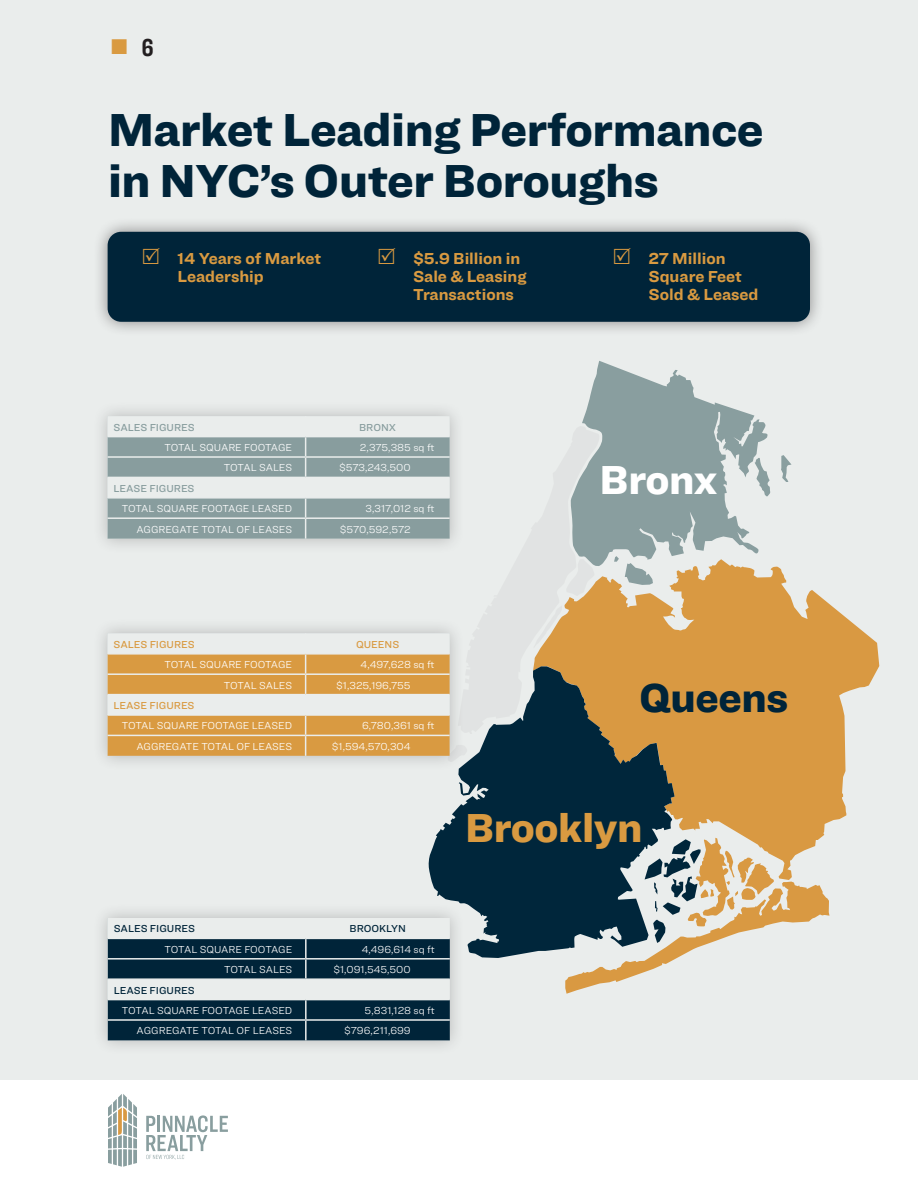
<style>
.page{position:relative;width:918px;height:1188px;background:#fff}
.page>*{position:absolute;margin:0;border:0;box-sizing:border-box;transform-origin:0 0}
.H1_Building_Title_32pt_Black_Dark_Blue{font:900 48px/51px "Ringside";letter-spacing:-.01em;color:#002439}
.H1_Building_Title_32pt_Black_Dark_Blue-2{font:900 42px "Ringside";letter-spacing:-.01em;color:#d99a41}
.H1_Building_Title_32pt_Black_Dark_Blue-3{font:900 42px "Ringside";letter-spacing:-.01em;color:#002439}
.H1_Building_Title_32pt_Black_Dark_Blue-4{font:900 42px "Ringside";letter-spacing:-.01em;color:#fff}
.t1{font:700 25.5px "Ringside Compressed";color:#231f20}
.t2{font:700 16.5px/18px "Ringside";color:#d99a41}
.Expense_Table__Sum_Dollar_10_Bold_black{font:300 10.5px "Ringside";letter-spacing:-.005em;color:#fff}
.Distance_Table__Address_12_Light_black{font:300 10.5px "Ringside";color:#fff}
.Distance_Table__POI_12_Semibold_black{font:500 10.5px "Ringside";color:#889d9e}
.Distance_Table__POI_12_Semibold_black-2{font:500 10.5px "Ringside";color:#d99a41}
.Distance_Table__POI_12_Semibold_black-3{font:500 10.5px "Ringside";color:#002439}
.Distance_Table__Number_8_Bold_black{font:500 10.5px "Ringside";color:#002439}
.Distance_Table__Number_8_Bold_black-2{font:500 10.5px "Ringside";color:#d99a41}
.Distance_Table__Number_8_Bold_black-3{font:500 10.5px "Ringside";color:#889d9e}
.s1{color:#d99a41}
</style>
<div class="page">
<svg style="left:146px;top:1115px;width:82px;height:45px"></svg>
<svg style="left:108px;top:1094px;width:29px;height:73px"></svg>
<div style="left:0;top:0;width:918px;height:1080px;background:#eaedec"></div>
<svg style="left:675px;top:566px;width:204px;height:272px;fill:#d99942"></svg>
<svg style="left:781px;top:455px;width:11px;height:27px"></svg>
<svg style="left:429px;top:762px;width:246px;height:196px;background:#1e3f50"></svg>
<svg style="left:565px;top:838px;width:264px;height:156px"></svg>
<div style="left:92px;top:217px;width:733px;height:120px;background:#231f20;opacity:.5"></div>
<div style="left:108px;top:232px;width:702px;height:90px;background:#002439;border-radius:14px"></div>
<div style="left:92px;top:401px;width:373px;height:153px;background:#231f20;opacity:.25"></div>
<div style="left:92px;top:618px;width:373px;height:154px;background:#231f20;opacity:.25"></div>
<svg style="left:108px;top:361px;width:663px;height:401px"></svg>
<div style="left:93px;top:903px;width:372px;height:153px;background:#231f20;opacity:.25"></div>
<svg style="left:108px;top:918px;width:342px;height:122px"></svg>
<h3 class="t1" style="left:110px;top:30px;width:46px"><span class="s1">■</span> 6</h3>
<p class="H1_Building_Title_32pt_Black_Dark_Blue" style="left:108px;top:103px;width:657px">Market Leading Performance in NYC’s Outer Boroughs</p>
<p class="t2" style="left:177px;top:249px;width:145px">14 Years of Market<br>Leadership</p>
<p class="t2" style="left:413px;top:249px;width:115px">$5.9 Billion in<br>Sale &amp; Leasing<br>Transactions</p>
<p class="t2" style="left:649px;top:249px;width:111px">27 Million<br>Square Feet<br>Sold &amp; Leased</p>
<p class="Distance_Table__POI_12_Semibold_black" style="left:114px;top:419px;width:83px">SALES FIGURES</p>
<p class="Distance_Table__Number_8_Bold_black-3" style="left:359px;top:419px;width:38px">BRONX</p>
<p class="Expense_Table__Sum_Dollar_10_Bold_black" style="left:164px;top:440px;width:129px">TOTAL SQUARE FOOTAGE</p>
<p class="Distance_Table__Address_12_Light_black" style="left:360px;top:440px;width:76px">2,375,385 sq ft</p>
<p class="Expense_Table__Sum_Dollar_10_Bold_black" style="left:224px;top:460px;width:70px">TOTAL SALES</p>
<p class="Distance_Table__Address_12_Light_black" style="left:339px;top:460px;width:73px">$573,243,500</p>
<p class="Distance_Table__POI_12_Semibold_black" style="left:114px;top:481px;width:82px">LEASE FIGURES</p>
<p class="Expense_Table__Sum_Dollar_10_Bold_black" style="left:122px;top:501px;width:172px">TOTAL SQUARE FOOTAGE LEASED</p>
<p class="Distance_Table__Address_12_Light_black" style="left:366px;top:501px;width:71px">3,317,012 sq ft</p>
<p class="Expense_Table__Sum_Dollar_10_Bold_black" style="left:136px;top:522px;width:157px">AGGREGATE TOTAL OF LEASES</p>
<p class="Distance_Table__Address_12_Light_black" style="left:340px;top:522px;width:72px">$570,592,572</p>
<p class="H1_Building_Title_32pt_Black_Dark_Blue-4" style="left:600px;top:449px;width:119px">Bronx</p>
<p class="Distance_Table__POI_12_Semibold_black-2" style="left:114px;top:637px;width:83px">SALES FIGURES</p>
<p class="Distance_Table__Number_8_Bold_black-2" style="left:356px;top:637px;width:45px">QUEENS</p>
<p class="Expense_Table__Sum_Dollar_10_Bold_black" style="left:164px;top:657px;width:129px">TOTAL SQUARE FOOTAGE</p>
<p class="Distance_Table__Address_12_Light_black" style="left:361px;top:657px;width:76px">4,497,628 sq ft</p>
<p class="Expense_Table__Sum_Dollar_10_Bold_black" style="left:224px;top:678px;width:70px">TOTAL SALES</p>
<p class="Distance_Table__Address_12_Light_black" style="left:336px;top:678px;width:76px">$1,325,196,755</p>
<p class="Distance_Table__POI_12_Semibold_black-2" style="left:114px;top:698px;width:82px">LEASE FIGURES</p>
<p class="Expense_Table__Sum_Dollar_10_Bold_black" style="left:122px;top:718px;width:172px">TOTAL SQUARE FOOTAGE LEASED</p>
<p class="Distance_Table__Address_12_Light_black" style="left:362px;top:718px;width:74px">6,780,361 sq ft</p>
<p class="Expense_Table__Sum_Dollar_10_Bold_black" style="left:136px;top:739px;width:157px">AGGREGATE TOTAL OF LEASES</p>
<p class="Distance_Table__Address_12_Light_black" style="left:332px;top:739px;width:80px">$1,594,570,304</p>
<p class="Distance_Table__POI_12_Semibold_black-3" style="left:114px;top:921px;width:83px">SALES FIGURES</p>
<p class="Distance_Table__Number_8_Bold_black" style="left:350px;top:921px;width:58px">BROOKLYN</p>
<p class="Expense_Table__Sum_Dollar_10_Bold_black" style="left:165px;top:942px;width:129px">TOTAL SQUARE FOOTAGE</p>
<p class="Distance_Table__Address_12_Light_black" style="left:362px;top:942px;width:75px">4,496,614 sq ft</p>
<p class="Expense_Table__Sum_Dollar_10_Bold_black" style="left:224px;top:962px;width:70px">TOTAL SALES</p>
<p class="Distance_Table__Address_12_Light_black" style="left:333px;top:962px;width:79px">$1,091,545,500</p>
<p class="Distance_Table__POI_12_Semibold_black-3" style="left:114px;top:982px;width:82px">LEASE FIGURES</p>
<p class="Expense_Table__Sum_Dollar_10_Bold_black" style="left:122px;top:1003px;width:172px">TOTAL SQUARE FOOTAGE LEASED</p>
<p class="Distance_Table__Address_12_Light_black" style="left:365px;top:1003px;width:72px">5,831,128 sq ft</p>
<p class="Expense_Table__Sum_Dollar_10_Bold_black" style="left:137px;top:1023px;width:157px">AGGREGATE TOTAL OF LEASES</p>
<p class="Distance_Table__Address_12_Light_black" style="left:344px;top:1023px;width:68px">$796,211,699</p>
<p class="H1_Building_Title_32pt_Black_Dark_Blue-3" style="left:639px;top:666px;width:151px">Queens</p>
<p class="H1_Building_Title_32pt_Black_Dark_Blue-2" style="left:465px;top:797px;width:179px">Brooklyn</p>
</div>
